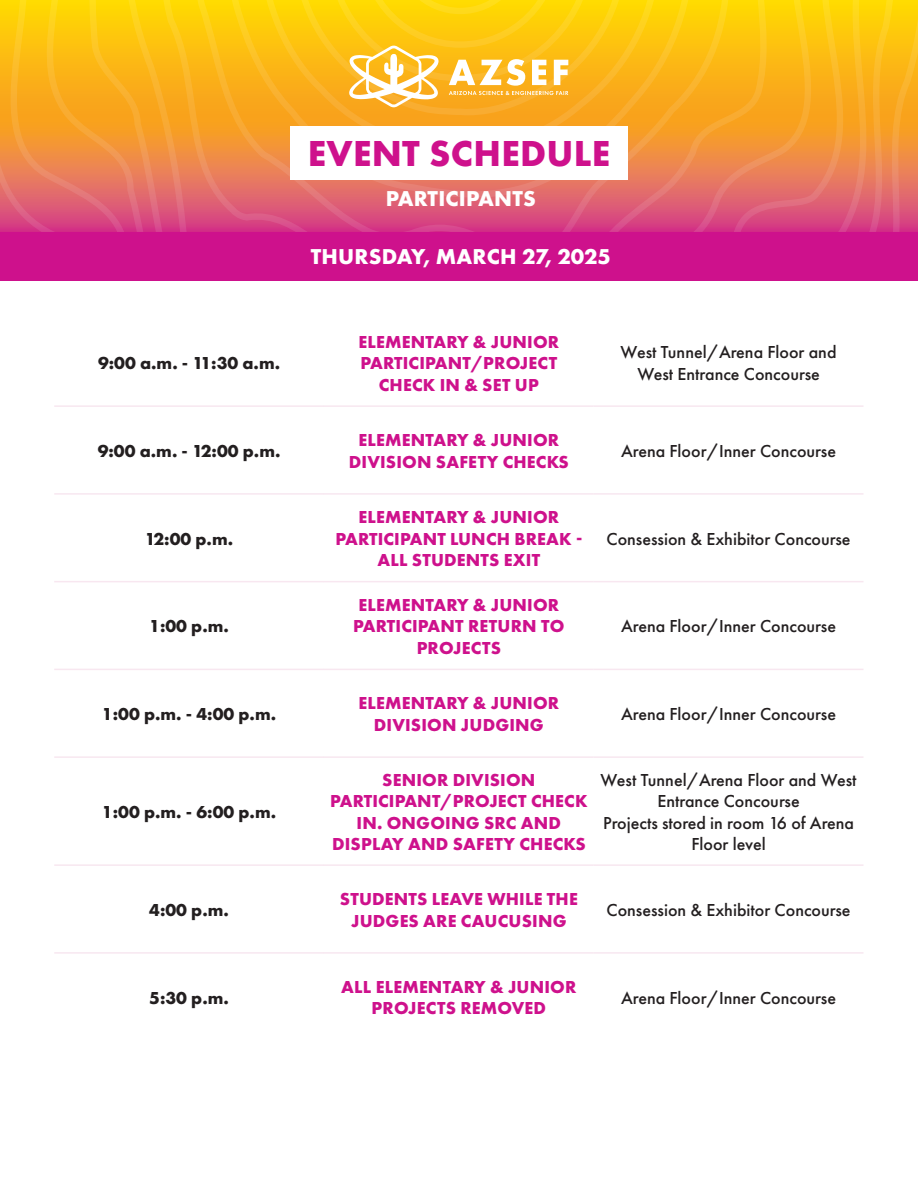
<style>
.page{position:relative;width:918px;height:1188px;background:#fff}
.page>*{position:absolute;margin:0;border:0;box-sizing:border-box;transform-origin:0 0}
.t1{font:700 37.5px "Futura PT";letter-spacing:.01em;color:#ce118c}
.t2{font:700 22.35px "Futura PT";letter-spacing:.01em;color:#fff}
.t3{font:700 18px/21.6px "Futura PT";letter-spacing:.01em;color:#ce118c;text-align:center}
.t4{font:500 18px/21.6px "Futura PT";color:#231f20;text-align:center}
.t5{font:700 18px "Futura PT";color:#231f20}
</style>
<div class="page">
<svg style="left:0;top:0;width:918px;height:232px;background:#f0943d"></svg>
<div style="left:290px;top:126px;width:338px;height:54px;background:#fff"></div>
<svg style="left:293px;top:0;width:334px;height:115px;background:#fcc42b"></svg>
<div style="left:0;top:232px;width:918px;height:49px;background:#ce118c"></div>
<hr style="left:54px;top:405px;width:270px;height:2px;background:#f8e7f0">
<hr style="left:324px;top:405px;width:270px;height:2px;background:#f8e7f0">
<hr style="left:594px;top:405px;width:269px;height:2px;background:#f8e7f0">
<hr style="left:54px;top:581px;width:270px;height:1px;background:#f8e7f0">
<hr style="left:324px;top:581px;width:270px;height:1px;background:#f8e7f0">
<hr style="left:594px;top:581px;width:269px;height:1px;background:#f8e7f0">
<hr style="left:54px;top:669px;width:270px;height:1px;background:#f8e7f0">
<hr style="left:324px;top:669px;width:270px;height:1px;background:#f8e7f0">
<hr style="left:594px;top:669px;width:269px;height:1px;background:#f8e7f0">
<hr style="left:54px;top:756px;width:270px;height:2px;background:#f8e7f0">
<hr style="left:324px;top:756px;width:270px;height:2px;background:#f8e7f0">
<hr style="left:594px;top:756px;width:269px;height:2px;background:#f8e7f0">
<hr style="left:54px;top:864px;width:270px;height:2px;background:#f8e7f0">
<hr style="left:324px;top:864px;width:270px;height:2px;background:#f8e7f0">
<hr style="left:594px;top:864px;width:269px;height:2px;background:#f8e7f0">
<hr style="left:54px;top:952px;width:270px;height:2px;background:#f8e7f0">
<hr style="left:324px;top:952px;width:270px;height:2px;background:#f8e7f0">
<hr style="left:594px;top:952px;width:269px;height:2px;background:#f8e7f0">
<hr style="left:54px;top:493px;width:270px;height:2px;background:#f8e7f0">
<hr style="left:324px;top:493px;width:270px;height:2px;background:#f8e7f0">
<hr style="left:594px;top:493px;width:269px;height:2px;background:#f8e7f0">
<h2 class="t1" style="left:308px;top:129px;width:304px">EVENT SCHEDULE</h2>
<p class="t2" style="left:386px;top:184px;width:152px">PARTICIPANTS</p>
<p class="t5" style="left:98px;top:352px;width:184px">9:00 a.m. - 11:30 a.m.</p>
<p class="t2" style="left:311px;top:243px;width:302px">THURSDAY, MARCH 27, 2025</p>
<p class="t3" style="left:359px;top:330px;width:202px;text-align:left">ELEMENTARY &amp; JUNIOR<br>PARTICIPANT/PROJECT</p>
<p class="t3" style="left:379px;top:373px;width:162px">CHECK IN &amp; SET UP</p>
<p class="t4" style="left:621px;top:342px;width:217px">West Tunnel/Arena Floor and</p>
<p class="t4" style="left:637px;top:363px;width:184px">West Entrance Concourse</p>
<p class="t5" style="left:98px;top:439px;width:184px">9:00 a.m. - 12:00 p.m.</p>
<p class="t3" style="left:349px;top:429px;width:221px">ELEMENTARY &amp; JUNIOR<br>DIVISION SAFETY CHECKS</p>
<p class="t4" style="left:621px;top:440px;width:216px">Arena Floor/Inner Concourse</p>
<p class="t5" style="left:145px;top:527px;width:90px">12:00 p.m.</p>
<p class="t5" style="left:149px;top:615px;width:81px">1:00 p.m.</p>
<p class="t3" style="left:335px;top:506px;width:248px">ELEMENTARY &amp; JUNIOR<br>PARTICIPANT LUNCH BREAK -<br>ALL STUDENTS EXIT</p>
<p class="t3" style="left:353px;top:594px;width:213px">ELEMENTARY &amp; JUNIOR<br>PARTICIPANT RETURN TO<br>PROJECTS</p>
<p class="t4" style="left:607px;top:528px;width:246px">Consession &amp; Exhibitor Concourse</p>
<p class="t4" style="left:621px;top:616px;width:216px">Arena Floor/Inner Concourse</p>
<p class="t5" style="left:102px;top:703px;width:176px">1:00 p.m. - 4:00 p.m.</p>
<p class="t3" style="left:359px;top:692px;width:202px">ELEMENTARY &amp; JUNIOR<br>DIVISION JUDGING</p>
<p class="t4" style="left:621px;top:703px;width:216px">Arena Floor/Inner Concourse</p>
<p class="t5" style="left:102px;top:800px;width:176px">1:00 p.m. - 6:00 p.m.</p>
<p class="t3" style="left:330px;top:768px;width:259px">SENIOR DIVISION<br>PARTICIPANT/PROJECT CHECK<br>IN. ONGOING SRC AND<br>DISPLAY AND SAFETY CHECKS</p>
<p class="t4" style="left:601px;top:769px;width:258px">West Tunnel/Arena Floor and West<br>Entrance Concourse</p>
<p class="t4" style="left:603px;top:812px;width:253px">Projects stored in room 16 of Arena<br>Floor level</p>
<p class="t5" style="left:149px;top:898px;width:81px">4:00 p.m.</p>
<p class="t3" style="left:340px;top:888px;width:239px">STUDENTS LEAVE WHILE THE<br>JUDGES ARE CAUCUSING</p>
<p class="t4" style="left:607px;top:899px;width:246px">Consession &amp; Exhibitor Concourse</p>
<p class="t5" style="left:149px;top:986px;width:81px">5:30 p.m.</p>
<p class="t3" style="left:341px;top:976px;width:237px">ALL ELEMENTARY &amp; JUNIOR<br>PROJECTS REMOVED</p>
<p class="t4" style="left:621px;top:987px;width:216px">Arena Floor/Inner Concourse</p>
</div>
